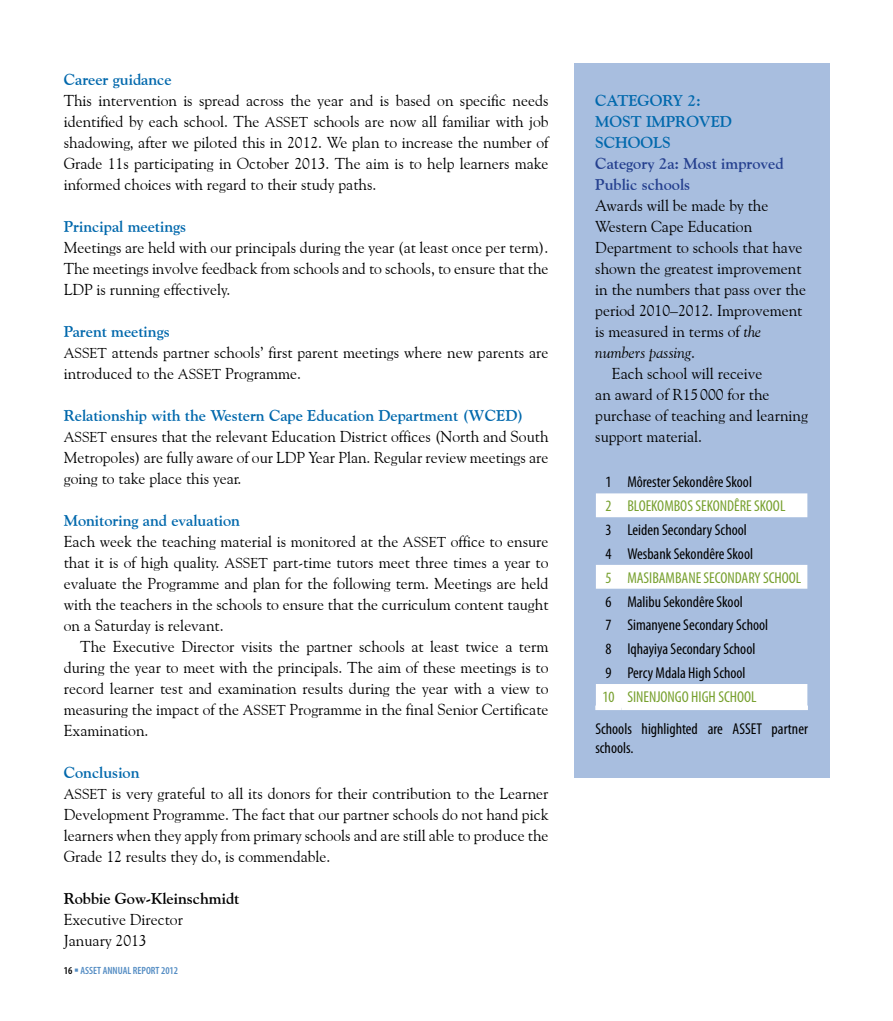
<style>
.page{position:relative;width:893px;height:1021px;background:#fff}
.page>*{position:absolute;margin:0;border:0;box-sizing:border-box;transform-origin:0 0}
.t1{font:15.75px/21px "Goudy Old Style BT";color:#000}
.t2{font:condensed 15.75px/23.9px "Myriad Pro";color:#000}
.t3{font:condensed 15.75px "Myriad Pro";color:#77a02e}
.t4{font:700 15.75px/21px "Goudy Old Style BT";color:#0068ac}
.t5{font:700 15.75px/21px "Goudy Old Style BT";color:#25408f}
.t6{font:700 15.75px "Goudy Old Style BT";color:#000}
.t7{font:italic 15.75px "Goudy Old Style BT";color:#000}
.t8{font:600 condensed 10.5px "Myriad Pro";color:#538cc3}
.s1{font-size:14.25px}
.s2{font-weight:700;color:#0068ac}
.s3{color:#000}
.s4{font-style:italic}
.s5{font-style:normal}
</style>
<div class="page">
<div style="left:574px;top:64px;width:255px;height:714px;background:#a8bedf"></div>
<svg style="left:596px;top:493px;width:211px;height:212px"></svg>
<div style="left:595px;top:705px;width:26px;height:5px;background:#fff"></div>
<div style="left:621px;top:705px;width:187px;height:5px;background:#fff"></div>
<p class="t4" style="left:64px;top:69px;width:109px">Career guidance</p>
<p class="t1" style="left:64px;top:90px;width:486px;text-align:justify">This intervention is spread across the year and is based on specific needs identified by each school. The <span class="s1">ASSET</span> schools are now all familiar with job shadowing, after we piloted this in 2012. We plan to increase the number of Grade 11s participating in October 2013. The aim is to help learners make informed choices with regard to their study paths.</p>
<p class="t4" style="left:64px;top:216px;width:124px">Principal meetings</p>
<p class="t1" style="left:64px;top:237px;width:486px;text-align:justify">Meetings are held with our principals during the year (at least once per term).<br>The meetings involve feedback from schools and to schools, to ensure that the LDP is running effectively.</p>
<p class="t1" style="left:64px;top:321px;width:486px"><span class="s2">Parent meetings<br></span><span class="s1">ASSET</span> attends partner schools’ first parent meetings where new parents are introduced to the <span class="s1">ASSET</span> Programme.</p>
<p class="t1" style="left:64px;top:405px;width:486px"><span class="s2">Relationship with the Western Cape Education Department (WCED)<br></span><span class="s1">ASSET</span> ensures that the relevant Education District offices (North and South Metropoles) are fully aware of our LDP Year Plan. Regular review meetings are going to take place this year.</p>
<p class="t1" style="left:64px;top:510px;width:486px"><span class="s2">Monitoring and evaluation<br></span>Each week the teaching material is monitored at the <span class="s1">ASSET</span> office to ensure that it is of high quality. <span class="s1">ASSET</span> part-time tutors meet three times a year to evaluate the Programme and plan for the following term. Meetings are held with the teachers in the schools to ensure that the curriculum content taught on a Saturday is relevant.</p>
<p class="t1" style="left:64px;top:636px;width:486px;text-align:justify;text-indent:17px">The Executive Director visits the partner schools at least twice a term during the year to meet with the principals. The aim of these meetings is to record learner test and examination results during the year with a view to measuring the impact of the <span class="s1">ASSET</span> Programme in the final Senior Certificate Examination.</p>
<p class="t1" style="left:64px;top:762px;width:486px"><span class="s2">Conclusion<br></span><span class="s1">ASSET</span> is very grateful to all its donors for their contribution to the Learner Development Programme. The fact that our partner schools do not hand pick learners when they apply from primary schools and are still able to produce the Grade 12 results they do, is commendable.</p>
<p class="t6" style="left:64px;top:889px;width:177px">Robbie Gow-Kleinschmidt</p>
<p class="t1" style="left:64px;top:909px;width:121px">Executive Director<br>January 2013</p>
<p class="t8" style="left:64px;top:963px;width:116px"><span class="s3">16</span> ▪ ASSET ANNUAL REPORT 2012</p>
<p class="t4" style="left:595px;top:90px;width:138px">CATEGORY 2:<br>MOST IMPROVED<br>SCHOOLS</p>
<p class="t5" style="left:595px;top:153px;width:190px">Category 2a: Most improved<br>Public schools</p>
<p class="t1" style="left:595px;top:195px;width:175px">Awards will be made by the</p>
<p class="t1" style="left:595px;top:216px;width:158px">Western Cape Education</p>
<p class="t1" style="left:595px;top:237px;width:209px">Department to schools that have</p>
<p class="t1" style="left:595px;top:258px;width:208px">shown the greatest improvement</p>
<p class="t1" style="left:595px;top:279px;width:212px">in the numbers that pass over the</p>
<p class="t1" style="left:595px;top:300px;width:209px">period 2010–2012. Improvement</p>
<p class="t1" style="left:595px;top:320px;width:167px">is measured in terms of <span class="s4">the</span></p>
<p class="t7" style="left:595px;top:343px;width:101px">numbers passing<span class="s5">.</span></p>
<p class="t1" style="left:612px;top:362px;width:152px">Each school will receive</p>
<p class="t1" style="left:595px;top:383px;width:176px">an award of R15 000 for the</p>
<p class="t1" style="left:595px;top:404px;width:214px">purchase of teaching and learning</p>
<p class="t1" style="left:595px;top:425px;width:108px">support material.</p>
<p class="t2" style="left:606px;top:470px;width:148px">1 Môrester Sekondêre Skool</p>
<p class="t3" style="left:606px;top:496px;width:181px">2 BLOEKOMBOS SEKONDÊRE SKOOL</p>
<p class="t2" style="left:606px;top:517px;width:149px">3 Leiden Secondary School<br>4 Wesbank Sekondêre Skool</p>
<p class="t3" style="left:606px;top:568px;width:197px">5 MASIBAMBANE SECONDARY SCHOOL</p>
<p class="t2" style="left:606px;top:589px;width:164px">6 Malibu Sekondêre Skool<br>7 Simanyene Secondary School<br>8 Iqhayiya Secondary School<br>9 Percy Mdala High School</p>
<p class="t3" style="left:603px;top:687px;width:156px">10 SINENJONGO HIGH SCHOOL</p>
<p class="t2" style="left:595px;top:719px;width:214px;line-height:18.8px">Schools highlighted are ASSET partner schools.</p>
</div>
